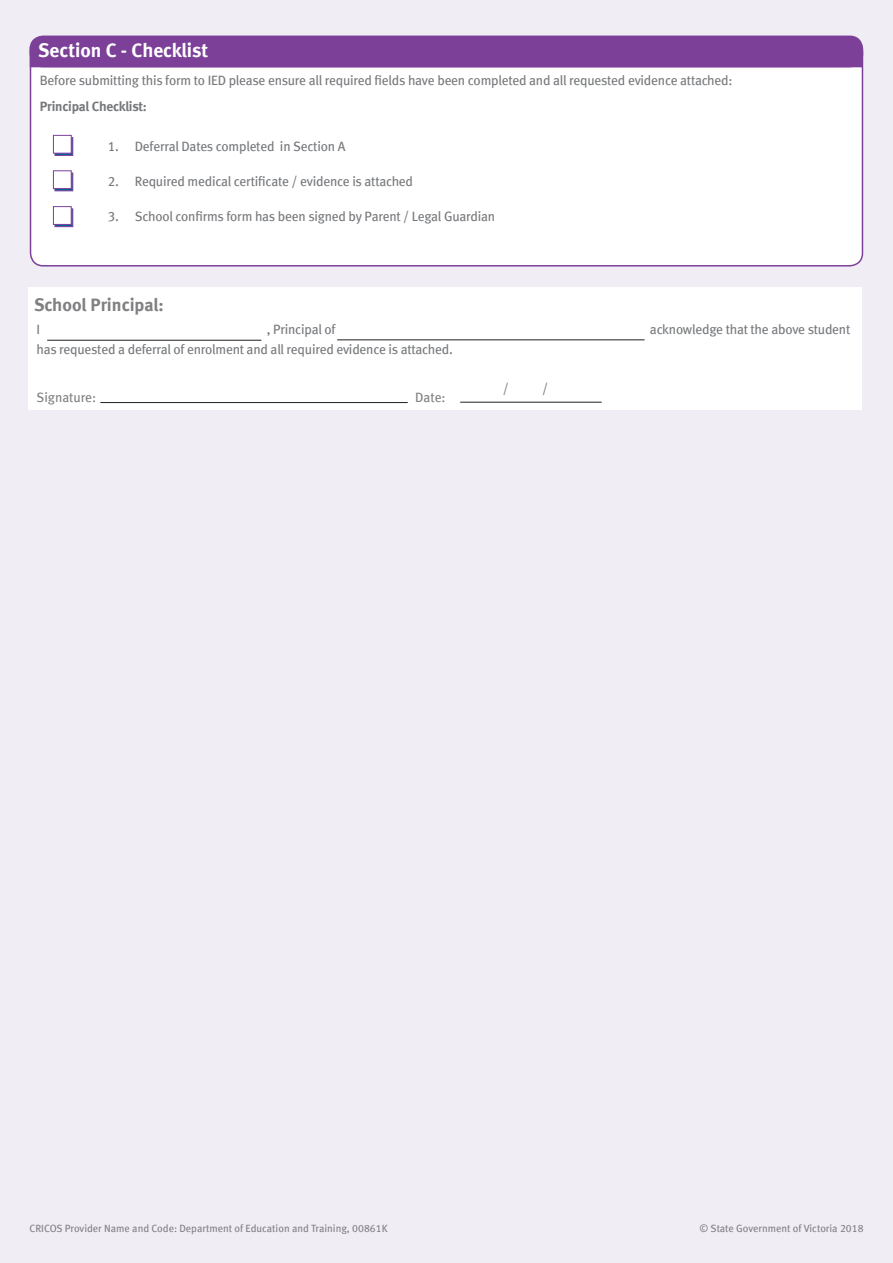
<style>
.page{position:relative;width:893px;height:1263px;background:#f1edf5}
.page>*{position:absolute;margin:0;border:0;box-sizing:border-box;transform-origin:0 0}
.Meta_Bld_13Pt_Wht{font:19.5px "Meta Bold LF";color:#fff}
.t1{font:18px "Meta Bold LF";color:#808083}
.Meta_Bk_10Pt_Gry_Bul{font:13.5px "Meta Book LF";letter-spacing:-.015em;color:#76787b}
.Meta_Bk_10Pt_Gry{font:13.5px "Meta Book LF";letter-spacing:-.015em;color:#76787b}
.Meta_Bk_10Pt_Gry_Bul-2{font:13.5px "Meta Bold LF";letter-spacing:-.015em;color:#76787b}
.Meta_Bk_10Pt_Gry-2{font:13.5px "Meta Book LF";color:#808083}
.t2{font:13.5px "Meta Book LF";color:#808083}
.t3{font:10.5px "Meta Book LF";color:#808083}
</style>
<div class="page">
<div style="left:28px;top:287px;width:833px;height:122px;background:#fff"></div>
<hr style="left:460px;top:402px;width:142px;height:1px;background:#231f20">
<hr style="left:47px;top:340px;width:214px;height:1px;background:#231f20">
<hr style="left:337px;top:340px;width:308px;height:1px;background:#231f20">
<hr style="left:100px;top:402px;width:308px;height:1px;background:#231f20">
<div style="left:31px;top:39px;width:831px;height:227px;background:#fff;border-radius:13px"></div>
<div style="left:30px;top:36px;width:832px;height:31px;background:#7c4099;border-radius:13px"></div>
<div style="left:30px;top:36px;width:833px;height:31px;border:2px solid #7c4099;border-radius:13px"></div>
<div style="left:30px;top:47px;width:832px;height:20px;background:#7c4099"></div>
<svg style="left:55px;top:137px;width:18px;height:19px"></svg>
<div style="left:53px;top:135px;width:19px;height:19px;background:#fff;border:1px solid #7c4099"></div>
<svg style="left:55px;top:208px;width:18px;height:19px"></svg>
<div style="left:53px;top:206px;width:19px;height:19px;background:#fff;border:1px solid #7c4099"></div>
<svg style="left:55px;top:173px;width:18px;height:18px"></svg>
<div style="left:53px;top:170px;width:19px;height:19px;background:#fff;border:1px solid #7c4099"></div>
<p class="Meta_Bld_13Pt_Wht" style="left:38px;top:39px;width:171px">Section C - Checklist</p>
<p class="Meta_Bk_10Pt_Gry_Bul" style="left:40px;top:72px;width:694px">Before submitting this form to IED please ensure all required fields have been completed and all requested evidence attached:</p>
<p class="Meta_Bk_10Pt_Gry_Bul-2" style="left:40px;top:99px;width:109px">Principal Checklist:</p>
<p class="Meta_Bk_10Pt_Gry_Bul" style="left:108px;top:138px;width:239px">1. Deferral Dates completed in Section A</p>
<p class="Meta_Bk_10Pt_Gry_Bul" style="left:108px;top:173px;width:307px">2. Required medical certificate / evidence is attached</p>
<p class="Meta_Bk_10Pt_Gry_Bul" style="left:108px;top:208px;width:389px">3. School confirms form has been signed by Parent / Legal Guardian</p>
<p class="t1" style="left:34px;top:294px;width:131px">School Principal:</p>
<p class="Meta_Bk_10Pt_Gry" style="left:37px;top:322px;width:5px">I</p>
<p class="Meta_Bk_10Pt_Gry" style="left:267px;top:322px;width:70px">, Principal of</p>
<p class="Meta_Bk_10Pt_Gry" style="left:650px;top:322px;width:202px">acknowledge that the above student</p>
<p class="Meta_Bk_10Pt_Gry" style="left:37px;top:341px;width:418px">has requested a deferral of enrolment and all required evidence is attached.</p>
<p class="Meta_Bk_10Pt_Gry-2" style="left:37px;top:390px;width:61px">Signature:</p>
<p class="Meta_Bk_10Pt_Gry-2" style="left:415px;top:390px;width:32px">Date:</p>
<p class="t2" style="left:503px;top:381px;width:8px">/</p>
<p class="t2" style="left:542px;top:381px;width:8px">/</p>
<p class="t3" style="left:29px;top:1222px;width:360px">CRICOS Provider Name and Code: Department of Education and Training, 00861K</p>
<p class="t3" style="left:699px;top:1222px;width:166px">© State Government of Victoria 2018</p>
</div>
